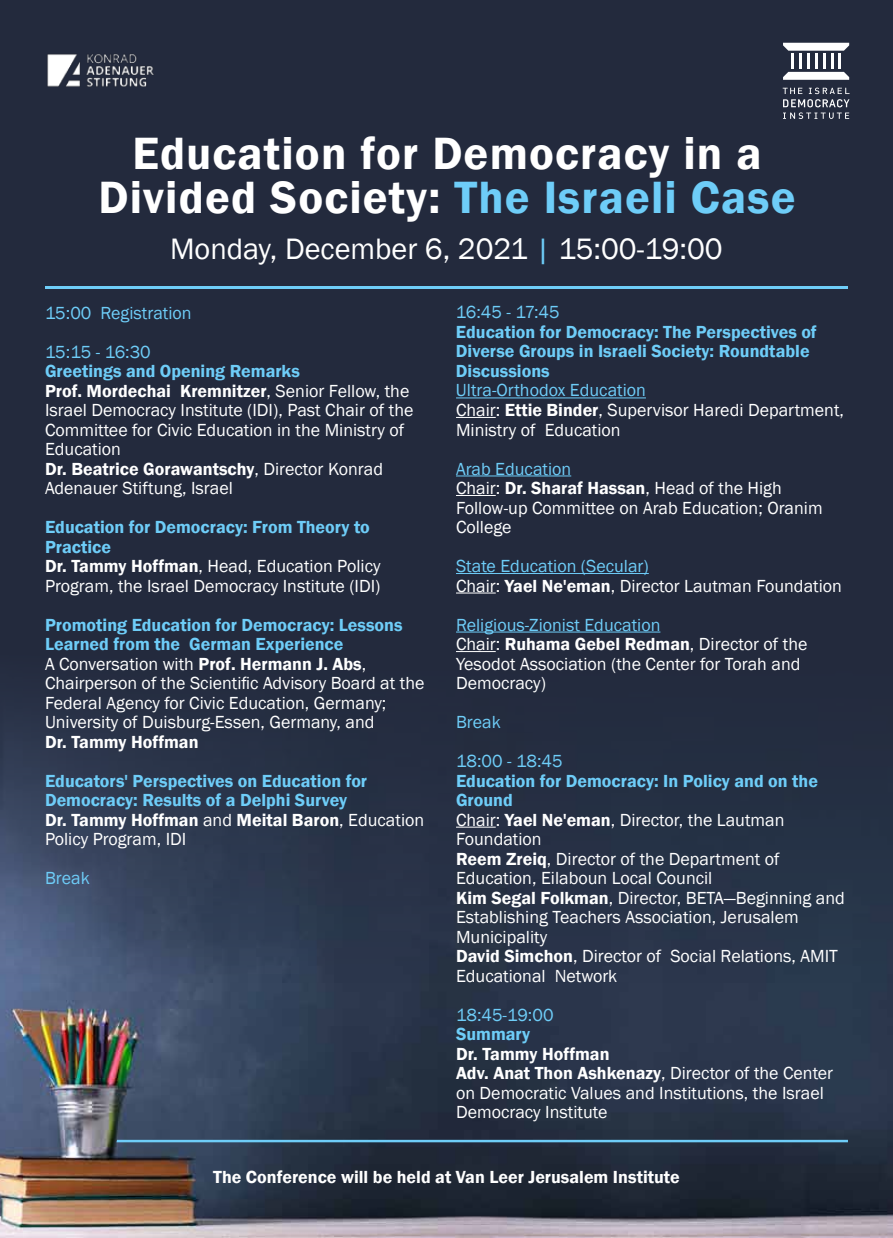
<style>
.page{position:relative;width:893px;height:1238px;background:#fff}
.page>*{position:absolute;margin:0;border:0;box-sizing:border-box;transform-origin:0 0}
.t1{font:600 46.5px/43.3px "Franklin Gothic";letter-spacing:.025em;color:#fff;text-align:center}
.t2{font:30.3px "Franklin Gothic";color:#fff}
.t3{font:18px/19.5px "Franklin Gothic";color:#fff}
.t4{font:600 18px/19.5px "Franklin Gothic";color:#6ecdf8}
.t5{font:18px/39px "Franklin Gothic";color:#6ecdf8}
.t6{font:600 18px "Franklin Gothic";color:#fff}
.s1{color:#6ecdf8}
.s2{font-weight:600;color:#6ecdf8}
.s3{font-weight:600}
.s4{color:#fff}
.s5{font-weight:400;color:#fff}
</style>
<div class="page">
<div style="left:0;top:0;width:893px;height:1237px;background:#232a3d"></div>
<img style="left:47px;top:54px;width:107px;height:33px">
<svg style="left:783px;top:43px;width:66px;height:37px"></svg>
<hr style="left:791px;top:53px;width:3px;height:16px;background:#fff">
<svg style="left:783px;top:88px;width:66px;height:31px"></svg>
<img style="left:0;top:652px;width:893px;height:585px">
<hr style="left:45px;top:286px;width:803px;height:3px;background:#6ecdf8">
<svg style="left:116px;top:1139px;width:732px;height:3px;background:#5aa2c6"></svg>
<hr style="left:456px;top:397px;width:190px;height:1px;background:#6ecdf8">
<hr style="left:456px;top:417px;width:40px;height:1px;background:#fff">
<hr style="left:456px;top:475px;width:115px;height:1px;background:#6ecdf8">
<hr style="left:456px;top:495px;width:40px;height:1px;background:#fff">
<hr style="left:456px;top:573px;width:193px;height:1px;background:#6ecdf8">
<hr style="left:456px;top:592px;width:40px;height:1px;background:#fff">
<hr style="left:456px;top:631px;width:204px;height:1px;background:#6ecdf8">
<hr style="left:456px;top:651px;width:40px;height:1px;background:#fff">
<hr style="left:456px;top:826px;width:40px;height:1px;background:#fff">
<h1 class="t1" style="left:98px;top:133px;width:699px">Education for Democracy in a<br>Divided Society: <span class="s1">The Israeli Case</span></h1>
<h2 class="t2" style="left:170px;top:230px;width:554px">Monday, December 6, 2021 <span class="s1">|</span> 15:00-19:00</h2>
<p class="t5" style="left:45px;top:293px;width:148px">15:00 Registration<br>15:15 - 16:30</p>
<p class="t3" style="left:45px;top:362px;width:370px"><span class="s2">Greetings and Opening Remarks<br></span><span class="s3">Prof. Mordechai Kremnitzer</span>, Senior Fellow, the Israel Democracy Institute (IDI), Past Chair of the Committee for Civic Education in the Ministry of Education<br><span class="s3">Dr. Beatrice Gorawantschy</span>, Director Konrad Adenauer Stiftung, Israel</p>
<p class="t3" style="left:45px;top:517px;width:337px"><span class="s2">Education for Democracy: From Theory to Practice<br></span><span class="s3">Dr. Tammy Hoffman</span>, Head, Education Policy Program, the Israel Democracy Institute (IDI)</p>
<p class="t3" style="left:45px;top:615px;width:381px"><span class="s2">Promoting Education for Democracy: Lessons Learned from the German Experience<br></span>A Conversation with <span class="s3">Prof. Hermann J. Abs</span>, Chairperson of the Scientific Advisory Board at the Federal Agency for Civic Education, Germany; University of Duisburg-Essen, Germany, and</p>
<p class="t6" style="left:45px;top:730px;width:155px">Dr. Tammy Hoffman</p>
<p class="t4" style="left:45px;top:771px;width:381px">Educators' Perspectives on Education for Democracy: Results of a Delphi Survey<br><span class="s4">Dr. Tammy Hoffman</span> <span class="s5">and</span> <span class="s4">Meital Baron</span><span class="s5">, Education Policy Program, IDI</span></p>
<p class="t5" style="left:45px;top:859px;width:46px">Break</p>
<p class="t5" style="left:456px;top:293px;width:105px">16:45 - 17:45</p>
<p class="t4" style="left:456px;top:322px;width:362px">Education for Democracy: The Perspectives of<br>Diverse Groups in Israeli Society: Roundtable<br>Discussions</p>
<p class="t3" style="left:456px;top:381px;width:390px"><span class="s1">Ultra-Orthodox Education<br></span>Chair: <span class="s3">Ettie Binder</span>, Supervisor Haredi Department,<br>Ministry of Education</p>
<p class="t3" style="left:456px;top:459px;width:368px"><span class="s1">Arab Education<br></span>Chair: <span class="s3">Dr. Sharaf Hassan</span>, Head of the High<br>Follow-up Committee on Arab Education; Oranim<br>College</p>
<p class="t3" style="left:456px;top:557px;width:387px"><span class="s1">State Education (Secular)<br></span>Chair: <span class="s3">Yael Ne'eman</span>, Director Lautman Foundation</p>
<p class="t3" style="left:456px;top:615px;width:353px"><span class="s1">Religious-Zionist Education<br></span>Chair: <span class="s3">Ruhama Gebel Redman</span>, Director of the Yesodot Association (the Center for Torah and Democracy)</p>
<p class="t5" style="left:456px;top:703px;width:108px">Break<br>18:00 - 18:45</p>
<p class="t3" style="left:456px;top:771px;width:390px"><span class="s2">Education for Democracy: In Policy and on the Ground<br></span>Chair: <span class="s3">Yael Ne'eman</span>, Director, the Lautman Foundation<br><span class="s3">Reem Zreiq</span>, Director of the Department of Education, Eilaboun Local Council<br><span class="s3">Kim Segal Folkman</span>, Director, BETA—Beginning and Establishing Teachers Association, Jerusalem Municipality<br><span class="s3">David Simchon</span>, Director of Social Relations, AMIT Educational Network</p>
<p class="t5" style="left:456px;top:995px;width:99px">18:45-19:00</p>
<p class="t4" style="left:456px;top:1024px;width:76px">Summary</p>
<p class="t3" style="left:456px;top:1044px;width:379px"><span class="s3">Dr. Tammy Hoffman<br>Adv. Anat Thon Ashkenazy</span>, Director of the Center on Democratic Values and Institutions, the Israel Democracy Institute</p>
<p class="t6" style="left:213px;top:1166px;width:468px">The Conference will be held at Van Leer Jerusalem Institute</p>
</div>
